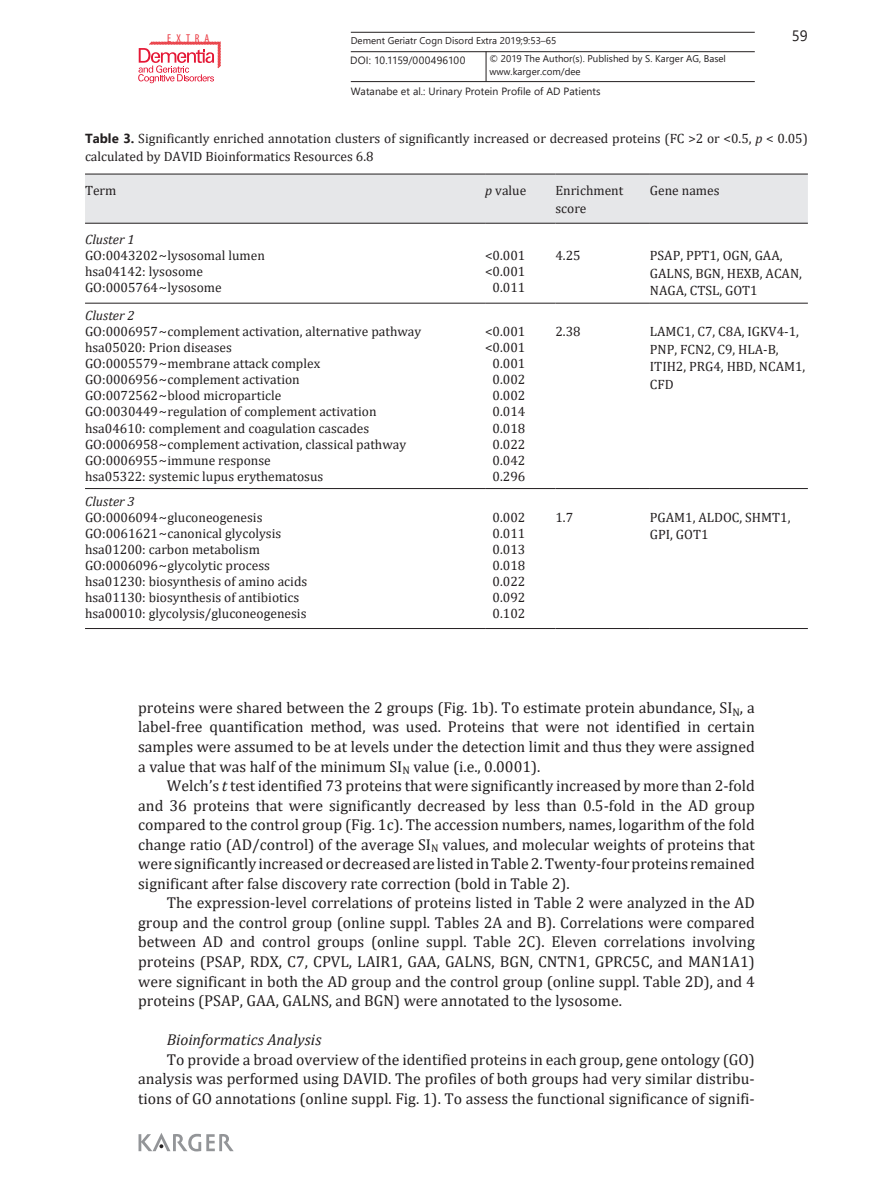
<style>
.page{position:relative;width:893px;height:1191px;background:#fff}
.page>*{position:absolute;margin:0;border:0;box-sizing:border-box;transform-origin:0 0}
.t1{font:15.75px/19.5px "Cambria";color:#231f20;text-align:justify}
.t2{font:italic 15.75px "Cambria";color:#231f20}
.t3{font:15px "Segoe UI";color:#231f20}
.t4{font:13.5px/17.4px "Cambria";color:#231f20}
.t5{font:condensed 11.4px "Myriad Pro";letter-spacing:.445em;color:#e93840}
.t6{font:10.5px "Segoe UI";letter-spacing:.005em;color:#231f20}
.t7{font:9.75px "Segoe UI";color:#231f20}
.s1{font-family:"Segoe UI";font-weight:700;font-size:13.2px}
.s2{font-style:italic}
</style>
<div class="page">
<svg style="left:138px;top:41px;width:83px;height:42px"></svg>
<hr style="left:351px;top:51px;width:404px;height:1px;background:#231f20">
<hr style="left:351px;top:81px;width:404px;height:1px;background:#231f20">
<svg style="left:486px;top:52px;width:1px;height:29px"></svg>
<hr style="left:351px;top:32px;width:404px;height:1px;background:#231f20">
<svg style="left:139px;top:1133px;width:95px;height:18px"></svg>
<div style="left:85px;top:175px;width:723px;height:48px;background:#e6e7e9"></div>
<hr style="left:85px;top:303px;width:400px;height:1px;background:#231f20">
<hr style="left:485px;top:303px;width:70px;height:1px;background:#231f20">
<hr style="left:555px;top:303px;width:95px;height:1px;background:#231f20">
<hr style="left:650px;top:303px;width:158px;height:1px;background:#231f20">
<hr style="left:85px;top:488px;width:400px;height:1px;background:#231f20">
<hr style="left:485px;top:488px;width:70px;height:1px;background:#231f20">
<hr style="left:555px;top:488px;width:95px;height:1px;background:#231f20">
<hr style="left:650px;top:488px;width:158px;height:1px;background:#231f20">
<hr style="left:85px;top:628px;width:400px;height:1px;background:#231f20">
<hr style="left:485px;top:628px;width:70px;height:1px;background:#231f20">
<hr style="left:555px;top:628px;width:95px;height:1px;background:#231f20">
<hr style="left:650px;top:628px;width:158px;height:1px;background:#231f20">
<hr style="left:85px;top:174px;width:400px;height:1px;background:#231f20">
<hr style="left:485px;top:174px;width:70px;height:1px;background:#231f20">
<hr style="left:555px;top:174px;width:95px;height:1px;background:#231f20">
<hr style="left:650px;top:174px;width:158px;height:1px;background:#231f20">
<hr style="left:85px;top:223px;width:400px;height:1px;background:#231f20">
<hr style="left:485px;top:223px;width:70px;height:1px;background:#231f20">
<hr style="left:555px;top:223px;width:95px;height:1px;background:#231f20">
<hr style="left:650px;top:223px;width:158px;height:1px;background:#231f20">
<p class="t5" style="left:167px;top:31px;width:44px">EXTRA</p>
<p class="t7" style="left:351px;top:31px;width:207px">Dement Geriatr Cogn Disord Extra 2019;9:53–65</p>
<p class="t6" style="left:350px;top:50px;width:117px">DOI: 10.1159/000496100</p>
<p class="t7" style="left:489px;top:50px;width:238px">© 2019 The Author(s). Published by S. Karger AG, Basel</p>
<p class="t7" style="left:489px;top:62px;width:93px">www.karger.com/dee</p>
<p class="t6" style="left:351px;top:81px;width:251px">Watanabe et al.: Urinary Protein Profile of AD Patients</p>
<p class="t3" style="left:792px;top:22px;width:17px">59</p>
<p class="t4" style="left:85px;top:130px;width:724px"><span class="s1">Table 3.</span> Significantly enriched annotation clusters of significantly increased or decreased proteins (FC &gt;2 or &lt;0.5, <span class="s2">p</span> &lt; 0.05) calculated by DAVID Bioinformatics Resources 6.8</p>
<p class="t4" style="left:85px;top:182px;width:33px">Term</p>
<p class="t4" style="left:485px;top:182px;width:43px"><span class="s2">p</span> value</p>
<p class="t4" style="left:555px;top:182px;width:69px">Enrichment score</p>
<p class="t4" style="left:650px;top:182px;width:71px">Gene names</p>
<p class="t4" style="left:85px;top:232px;width:181px;line-height:16px"><span class="s2">Cluster 1<br></span>GO:0043202∼lysosomal lumen</p>
<p class="t4" style="left:485px;top:247px;width:42px">&lt;0.001</p>
<p class="t4" style="left:555px;top:247px;width:27px">4.25</p>
<p class="t4" style="left:650px;top:247px;width:154px">PSAP, PPT1, OGN, GAA,<br>GALNS, BGN, HEXB, ACAN,<br>NAGA, CTSL, GOT1</p>
<p class="t4" style="left:85px;top:263px;width:120px">hsa04142: lysosome</p>
<p class="t4" style="left:485px;top:263px;width:42px">&lt;0.001</p>
<p class="t4" style="left:85px;top:279px;width:138px">GO:0005764∼lysosome</p>
<p class="t4" style="left:493px;top:279px;width:34px">0.011</p>
<p class="t4" style="left:85px;top:308px;width:338px;line-height:16px"><span class="s2">Cluster 2<br></span>GO:0006957∼complement activation, alternative pathway</p>
<p class="t4" style="left:485px;top:323px;width:42px">&lt;0.001</p>
<p class="t4" style="left:555px;top:323px;width:27px">2.38</p>
<p class="t4" style="left:650px;top:323px;width:157px">LAMC1, C7, C8A, IGKV4-1,<br>PNP, FCN2, C9, HLA-B,<br>ITIH2, PRG4, HBD, NCAM1,<br>CFD</p>
<p class="t4" style="left:85px;top:339px;width:148px">hsa05020: Prion diseases</p>
<p class="t4" style="left:485px;top:339px;width:42px">&lt;0.001</p>
<p class="t4" style="left:85px;top:355px;width:237px">GO:0005579∼membrane attack complex</p>
<p class="t4" style="left:493px;top:355px;width:34px">0.001</p>
<p class="t4" style="left:85px;top:371px;width:216px">GO:0006956∼complement activation</p>
<p class="t4" style="left:493px;top:371px;width:34px">0.002</p>
<p class="t4" style="left:85px;top:387px;width:198px">GO:0072562∼blood microparticle</p>
<p class="t4" style="left:493px;top:387px;width:34px">0.002</p>
<p class="t4" style="left:85px;top:403px;width:293px">GO:0030449∼regulation of complement activation</p>
<p class="t4" style="left:493px;top:403px;width:34px">0.014</p>
<p class="t4" style="left:85px;top:419px;width:286px">hsa04610: complement and coagulation cascades</p>
<p class="t4" style="left:493px;top:419px;width:34px">0.018</p>
<p class="t4" style="left:85px;top:435px;width:323px">GO:0006958∼complement activation, classical pathway</p>
<p class="t4" style="left:493px;top:435px;width:34px">0.022</p>
<p class="t4" style="left:85px;top:451px;width:187px">GO:0006955∼immune response</p>
<p class="t4" style="left:493px;top:451px;width:34px">0.042</p>
<p class="t4" style="left:85px;top:467px;width:240px">hsa05322: systemic lupus erythematosus</p>
<p class="t4" style="left:493px;top:467px;width:34px">0.296</p>
<p class="t4" style="left:85px;top:493px;width:179px;line-height:16px"><span class="s2">Cluster 3<br></span>GO:0006094∼gluconeogenesis</p>
<p class="t4" style="left:493px;top:508px;width:34px">0.002</p>
<p class="t4" style="left:555px;top:508px;width:19px">1.7</p>
<p class="t4" style="left:650px;top:508px;width:142px">PGAM1, ALDOC, SHMT1,</p>
<p class="t4" style="left:85px;top:524px;width:198px">GO:0061621∼canonical glycolysis</p>
<p class="t4" style="left:493px;top:524px;width:34px">0.011</p>
<p class="t4" style="left:650px;top:526px;width:60px">GPI, GOT1</p>
<p class="t4" style="left:85px;top:540px;width:176px">hsa01200: carbon metabolism</p>
<p class="t4" style="left:493px;top:540px;width:34px">0.013</p>
<p class="t4" style="left:85px;top:556px;width:186px">GO:0006096∼glycolytic process</p>
<p class="t4" style="left:493px;top:556px;width:34px">0.018</p>
<p class="t4" style="left:85px;top:572px;width:224px">hsa01230: biosynthesis of amino acids</p>
<p class="t4" style="left:493px;top:572px;width:34px">0.022</p>
<p class="t4" style="left:85px;top:588px;width:216px">hsa01130: biosynthesis of antibiotics</p>
<p class="t4" style="left:493px;top:588px;width:34px">0.092</p>
<p class="t4" style="left:85px;top:604px;width:223px">hsa00010: glycolysis/gluconeogenesis</p>
<p class="t4" style="left:493px;top:604px;width:34px">0.102</p>
<p class="t1" style="left:138px;top:697px;width:618px">proteins were shared between the 2 groups (Fig. 1b). To estimate protein abundance, SI<sub>N</sub>, a label-free quantification method, was used. Proteins that were not identified in certain samples were assumed to be at levels under the detection limit and thus they were assigned a value that was half of the minimum SI<sub>N</sub> value (i.e., 0.0001).</p>
<p class="t1" style="left:138px;top:776px;width:618px;text-indent:29px">Welch’s <span class="s2">t</span> test identified 73 proteins that were significantly increased by more than 2-fold and 36 proteins that were significantly decreased by less than 0.5-fold in the AD group compared to the control group (Fig. 1c). The accession numbers, names, logarithm of the fold change ratio (AD/control) of the average SI<sub>N</sub> values, and molecular weights of proteins that were significantly increased or decreased are listed in Table 2. Twenty-four proteins remained significant after false discovery rate correction (bold in Table 2).</p>
<p class="t1" style="left:138px;top:893px;width:618px;text-indent:29px">The expression-level correlations of proteins listed in Table 2 were analyzed in the AD group and the control group (online suppl. Tables 2A and B). Correlations were compared between AD and control groups (online suppl. Table 2C). Eleven correlations involving proteins (PSAP, RDX, C7, CPVL, LAIR1, GAA, GALNS, BGN, CNTN1, GPRC5C, and MAN1A1) were significant in both the AD group and the control group (online suppl. Table 2D), and 4 proteins (PSAP, GAA, GALNS, and BGN) were annotated to the lysosome.</p>
<p class="t2" style="left:167px;top:1028px;width:156px">Bioinformatics Analysis</p>
<p class="t1" style="left:138px;top:1049px;width:618px;text-indent:29px">To provide a broad overview of the identified proteins in each group, gene ontology (GO) analysis was performed using DAVID. The profiles of both groups had very similar distribu&shy;tions of GO annotations (online suppl. Fig. 1). To assess the functional significance of signifi-</p>
</div>
